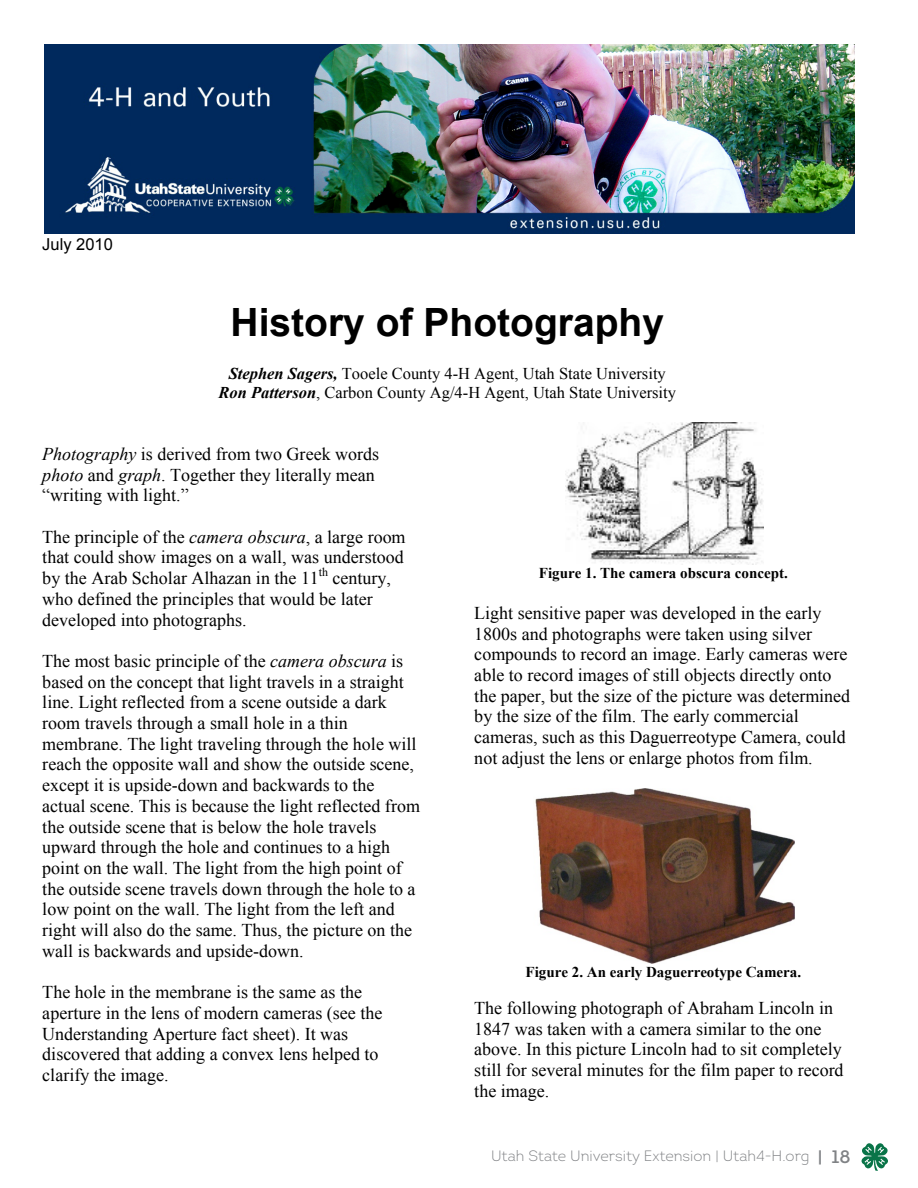
<style>
.page{position:relative;width:918px;height:1188px;background:#fff}
.page>*{position:absolute;margin:0;border:0;box-sizing:border-box;transform-origin:0 0}
.t1{font:700 39px "Arial";color:#000}
.t2{font:18px/20.7px "Times New Roman";color:#000}
.t3{font:16.5px/19px "Times New Roman";color:#000;text-align:center}
.t4{font:16.5px "Arial";color:#000}
.t5{font:700 15px "Times New Roman";color:#000}
.t6{font:300 15px "Intro";color:#808285}
.t7{font:12px "Times New Roman";color:#000}
.s1{font-weight:700;font-style:italic}
.s2{font-style:italic}
.s3{font-weight:400;font-size:18px}
</style>
<div class="page">
<svg style="left:862px;top:1143px;width:26px;height:28px"></svg>
<img style="left:45px;top:45px;width:810px;height:189px">
<img style="left:566px;top:423px;width:197px;height:141px">
<img style="left:535px;top:789px;width:260px;height:174px">
<p class="t4" style="left:42px;top:233px;width:72px">July 2010</p>
<h1 class="t1" style="left:231px;top:296px;width:435px">History of Photography</h1>
<p class="t3" style="left:219px;top:364px;width:459px"><span class="s1">Stephen Sagers,</span> Tooele County 4-H Agent, Utah State University<br><span class="s1">Ron Patterson</span>, Carbon County Ag/4-H Agent, Utah State University</p>
<p class="t2" style="left:42px;top:443px;width:338px"><span class="s2">Photography</span> is derived from two Greek words <span class="s2">photo</span> and <span class="s2">graph</span>. Together they literally mean “writing with light.”</p>
<p class="t2" style="left:42px;top:526px;width:365px;text-align:justify">The principle of the <span class="s2">camera obscura</span>, a large room that could show images on a wall, was understood by the Arab Scholar Alhazan in the 11</p>
<p class="t7" style="left:319px;top:564px;width:11px">th</p>
<p class="t2" style="left:42px;top:567px;width:350px;text-indent:290px">century, who defined the principles that would be later developed into photographs.</p>
<p class="t2" style="left:42px;top:650px;width:379px">The most basic principle of the <span class="s2">camera obscura</span> is based on the concept that light travels in a straight line. Light reflected from a scene outside a dark room travels through a small hole in a thin membrane. The light traveling through the hole will reach the opposite wall and show the outside scene, except it is upside-down and backwards to the actual scene. This is because the light reflected from the outside scene that is below the hole travels upward through the hole and continues to a high point on the wall. The light from the high point of the outside scene travels down through the hole to a low point on the wall. The light from the left and right will also do the same. Thus, the picture on the wall is backwards and upside-down.</p>
<p class="t2" style="left:42px;top:981px;width:342px">The hole in the membrane is the same as the aperture in the lens of modern cameras (see the Understanding Aperture fact sheet). It was discovered that adding a convex lens helped to clarify the image.</p>
<p class="t5" style="left:539px;top:563px;width:250px">Figure 1. The camera obscura concept.</p>
<p class="t2" style="left:474px;top:602px;width:377px">Light sensitive paper was developed in the early 1800s and photographs were taken using silver compounds to record an image. Early cameras were able to record images of still objects directly onto the paper, but the size of the picture was determined by the size of the film. The early commercial cameras, such as this Daguerreotype Camera, could not adjust the lens or enlarge photos from film.</p>
<p class="t5" style="left:526px;top:962px;width:277px">Figure 2. An early Daguerreotype Camera.</p>
<p class="t2" style="left:474px;top:997px;width:371px">The following photograph of Abraham Lincoln in 1847 was taken with a camera similar to the one above. In this picture Lincoln had to sit completely still for several minutes for the film paper to record the image.</p>
<p class="t6" style="left:491px;top:1146px;width:361px">Utah State University Extension | Utah4-H.org <span class="s3">| 18</span></p>
</div>
